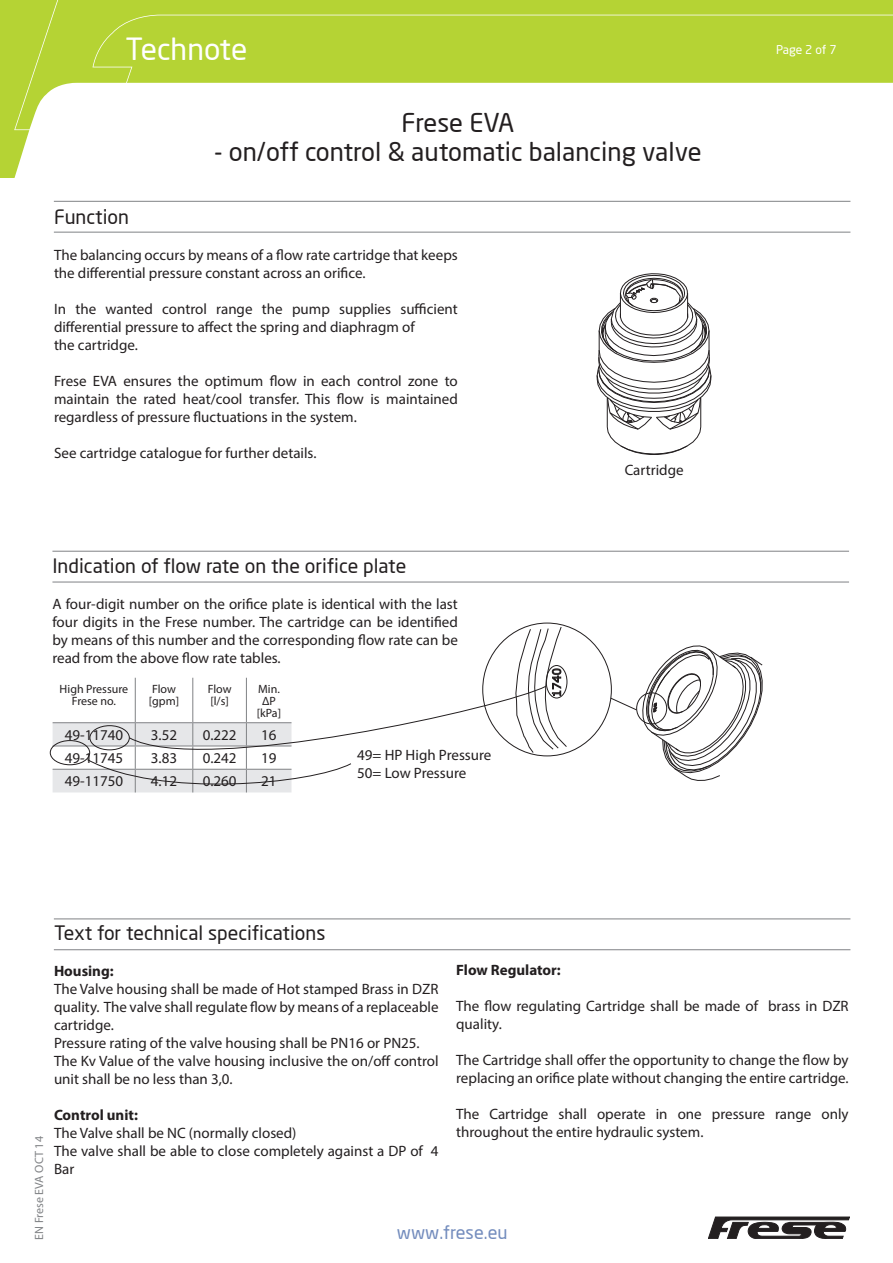
<style>
.page{position:relative;width:893px;height:1263px;background:#fff}
.page>*{position:absolute;margin:0;border:0;box-sizing:border-box;transform-origin:0 0}
.t1{font:30px "Neo Sans";color:#fff}
.Overskrift{font:25.5px "Neo Sans";color:#231f20}
.Tekniske_data_-_Mell{font:19.5px "Neo Sans";color:#231f20}
.t2{font:18px "Neo Sans";color:#738cbd}
.Tekniske_data_-_Brød{font:15px/18px "Myriad Pro";color:#231f20}
.Titler_-_index_uk{font:15px "Myriad Pro";color:#231f20}
.Tekniske_data_-_Brød-2{font:700 15px "Myriad Pro";color:#231f20}
.Tekniske_data_-_Mell-2{font:700 15px "Myriad Pro";color:#231f20}
.Titler_-_index_uk-2{font:12px/12px "Myriad Pro";color:#231f20;text-align:center}
.t3{font:12px "Myriad Pro";color:#808285}
.Titler_-_index_uk-3{font:12px "Neo Sans";letter-spacing:-.01em;color:#fff}
</style>
<div class="page">
<svg style="left:0;top:0;width:30px;height:177px;background:#bdd84b"></svg>
<svg style="left:14px;top:0;width:879px;height:130px;fill:#b5d334"></svg>
<svg style="left:708px;top:1217px;width:142px;height:22px"></svg>
<hr style="left:54px;top:232px;width:796px;height:1px;background:#808285">
<hr style="left:54px;top:201px;width:796px;height:1px;background:#808285">
<svg style="left:597px;top:273px;width:115px;height:182px"></svg>
<hr style="left:54px;top:949px;width:796px;height:1px;background:#808285">
<hr style="left:54px;top:918px;width:796px;height:1px;background:#808285">
<hr style="left:52px;top:582px;width:797px;height:1px;background:#808285">
<hr style="left:52px;top:551px;width:797px;height:1px;background:#808285">
<svg style="left:610px;top:645px;width:153px;height:136px"></svg>
<svg style="left:53px;top:626px;width:514px;height:167px"></svg>
<div style="left:50px;top:740px;width:40px;height:25px;border:1px solid #231f20;border-radius:50%"></div>
<h1 class="t1" style="left:125px;top:31px;width:123px">Technote</h1>
<p class="Titler_-_index_uk-3" style="left:776px;top:42px;width:62px">Page 2 of 7</p>
<p class="Overskrift" style="left:401px;top:107px;width:114px">Frese EVA</p>
<p class="Overskrift" style="left:214px;top:136px;width:489px">- on/off control &amp; automatic balancing valve</p>
<p class="Tekniske_data_-_Mell" style="left:54px;top:204px;width:77px">Function</p>
<p class="Tekniske_data_-_Brød" style="left:54px;top:245px;width:405px">The balancing occurs by means of a flow rate cartridge that keeps the differential pressure constant across an orifice.</p>
<p class="Tekniske_data_-_Brød" style="left:54px;top:299px;width:405px">In the wanted control range the pump supplies sufficient differential pressure to affect the spring and diaphragm of</p>
<p class="Tekniske_data_-_Brød" style="left:54px;top:335px;width:85px">the cartridge.</p>
<p class="Tekniske_data_-_Brød" style="left:54px;top:371px;width:405px;text-align:justify">Frese EVA ensures the optimum flow in each control zone to maintain the rated heat/cool transfer. This flow is maintained regardless of pressure fluctuations in the system.</p>
<p class="Tekniske_data_-_Brød" style="left:54px;top:443px;width:264px">See cartridge catalogue for further details.</p>
<p class="Tekniske_data_-_Mell" style="left:52px;top:554px;width:355px">Indication of flow rate on the orifice plate</p>
<p class="Tekniske_data_-_Brød" style="left:52px;top:595px;width:407px;text-align:justify">A four-digit number on the orifice plate is identical with the last four digits in the Frese number. The cartridge can be identified by means of this number and the corresponding flow rate can be read from the above flow rate tables.</p>
<p class="Titler_-_index_uk-2" style="left:60px;top:682px;width:70px">High Pressure<br>Frese no.</p>
<p class="Titler_-_index_uk-2" style="left:152px;top:682px;width:25px">Flow</p>
<p class="Titler_-_index_uk-2" style="left:208px;top:682px;width:25px">Flow</p>
<p class="Titler_-_index_uk-2" style="left:210px;top:694px;width:20px">[l/s]</p>
<p class="Titler_-_index_uk-2" style="left:258px;top:682px;width:23px">Min.<br>ΔP</p>
<p class="Titler_-_index_uk-2" style="left:257px;top:706px;width:26px">[kPa]</p>
<p class="Titler_-_index_uk-2" style="left:149px;top:694px;width:32px">[gpm]</p>
<p class="Titler_-_index_uk" style="left:65px;top:726px;width:60px">49-11740</p>
<p class="Titler_-_index_uk" style="left:151px;top:726px;width:28px">3.52</p>
<p class="Titler_-_index_uk" style="left:203px;top:726px;width:35px">0.222</p>
<p class="Titler_-_index_uk" style="left:261px;top:726px;width:17px">16</p>
<p class="Titler_-_index_uk" style="left:65px;top:749px;width:60px">49-11745</p>
<p class="Titler_-_index_uk" style="left:151px;top:749px;width:28px">3.83</p>
<p class="Titler_-_index_uk" style="left:203px;top:749px;width:35px">0.242</p>
<p class="Titler_-_index_uk" style="left:261px;top:749px;width:17px">19</p>
<p class="Titler_-_index_uk" style="left:65px;top:772px;width:60px">49-11750</p>
<p class="Titler_-_index_uk" style="left:151px;top:772px;width:28px">4.12</p>
<p class="Titler_-_index_uk" style="left:203px;top:772px;width:35px">0.260</p>
<p class="Titler_-_index_uk" style="left:261px;top:772px;width:17px">21</p>
<p class="Titler_-_index_uk" style="left:357px;top:745px;width:136px">49= HP High Pressure</p>
<p class="Titler_-_index_uk" style="left:357px;top:763px;width:111px">50= Low Pressure</p>
<p class="Titler_-_index_uk" style="left:625px;top:460px;width:60px">Cartridge</p>
<p class="t3" style="left:32px;top:1239px;width:105px;rotate:-90deg">EN Frese EVA OCT 14</p>
<p class="Tekniske_data_-_Mell" style="left:54px;top:921px;width:273px">Text for technical specifications</p>
<p class="Tekniske_data_-_Brød-2" style="left:54px;top:961px;width:61px">Housing:</p>
<p class="Tekniske_data_-_Brød" style="left:54px;top:980px;width:386px;text-align:justify">The Valve housing shall be made of Hot stamped Brass in DZR quality. The valve shall regulate flow by means of a replaceable cartridge.</p>
<p class="Tekniske_data_-_Brød" style="left:54px;top:1034px;width:367px">Pressure rating of the valve housing shall be PN16 or PN25.</p>
<p class="Tekniske_data_-_Brød" style="left:54px;top:1052px;width:386px">The Kv Value of the valve housing inclusive the on/off control unit shall be no less than 3,0.</p>
<p class="Tekniske_data_-_Mell-2" style="left:54px;top:1105px;width:85px">Control unit:</p>
<p class="Tekniske_data_-_Brød" style="left:54px;top:1124px;width:244px">The Valve shall be NC (normally closed)</p>
<p class="Tekniske_data_-_Brød" style="left:54px;top:1142px;width:386px">The valve shall be able to close completely against a DP of 4<br>Bar</p>
<p class="Tekniske_data_-_Brød-2" style="left:456px;top:960px;width:106px">Flow Regulator:</p>
<p class="Tekniske_data_-_Brød" style="left:456px;top:996px;width:394px">The flow regulating Cartridge shall be made of brass in DZR quality.</p>
<p class="Tekniske_data_-_Brød" style="left:456px;top:1050px;width:394px">The Cartridge shall offer the opportunity to change the flow by replacing an orifice plate without changing the entire cartridge.</p>
<p class="Tekniske_data_-_Brød" style="left:456px;top:1104px;width:394px">The Cartridge shall operate in one pressure range only throughout the entire hydraulic system.</p>
<p class="t2" style="left:397px;top:1222px;width:112px">www.frese.eu</p>
</div>
